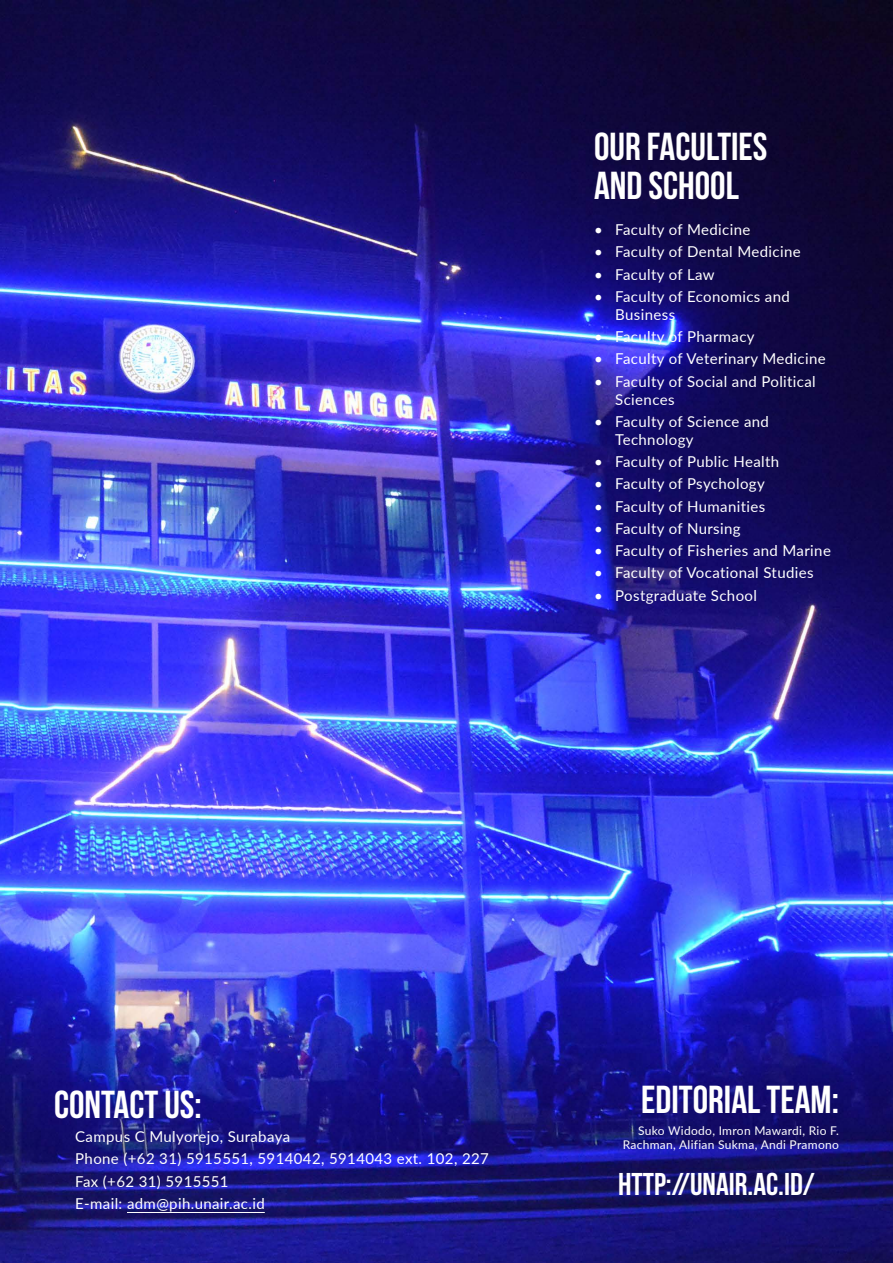
<style>
.page{position:relative;width:893px;height:1263px;background:#fff}
.page>*{position:absolute;margin:0;border:0;box-sizing:border-box;transform-origin:0 0}
.t1{font:700 39px "Bebas Neue";color:#fff}
.t2{font:700 31.5px "Bebas Neue";color:#fff}
.t3{font:15px/18px "Lato";letter-spacing:.025em;color:#fff}
.t4{font:12px/14.4px "Lato";letter-spacing:.025em;color:#fff;text-align:right}
</style>
<div class="page">
<img style="left:0;top:0;width:893px;height:1263px">
<hr style="left:127px;top:1212px;width:138px;height:1px;background:#fff">
<p class="t1" style="left:594px;top:125px;width:175px">OUR FACULTIES</p>
<p class="t1" style="left:594px;top:164px;width:146px">AND SCHOOL</p>
<p class="t3" style="left:594px;top:220px;width:158px">• Faculty of Medicine</p>
<p class="t3" style="left:594px;top:242px;width:208px">• Faculty of Dental Medicine</p>
<p class="t3" style="left:594px;top:264px;width:122px">• Faculty of Law</p>
<p class="t3" style="left:615px;top:287px;width:176px;text-indent:-21px">• Faculty of Economics and<br>Business</p>
<p class="t3" style="left:594px;top:327px;width:162px">• Faculty of Pharmacy</p>
<p class="t3" style="left:594px;top:349px;width:233px">• Faculty of Veterinary Medicine</p>
<p class="t3" style="left:615px;top:371px;width:202px;text-indent:-21px">• Faculty of Social and Political<br>Sciences</p>
<p class="t3" style="left:615px;top:412px;width:155px;text-indent:-21px">• Faculty of Science and<br>Technology</p>
<p class="t3" style="left:594px;top:452px;width:187px">• Faculty of Public Health</p>
<p class="t3" style="left:594px;top:474px;width:172px">• Faculty of Psychology</p>
<p class="t3" style="left:594px;top:496px;width:173px">• Faculty of Humanities</p>
<p class="t3" style="left:594px;top:519px;width:148px">• Faculty of Nursing</p>
<p class="t3" style="left:594px;top:541px;width:238px">• Faculty of Fisheries and Marine</p>
<p class="t3" style="left:594px;top:563px;width:221px">• Faculty of Vocational Studies</p>
<p class="t3" style="left:594px;top:585px;width:164px">• Postgraduate School</p>
<p class="t1" style="left:54px;top:1083px;width:149px">CONTACT US:</p>
<p class="t1" style="left:641px;top:1078px;width:199px">EDITORIAL TEAM:</p>
<p class="t3" style="left:75px;top:1127px;width:216px">Campus C Mulyorejo, Surabaya</p>
<p class="t3" style="left:75px;top:1149px;width:415px">Phone (+62 31) 5915551, 5914042, 5914043 ext. 102, 227</p>
<p class="t3" style="left:75px;top:1172px;width:155px">Fax (+62 31) 5915551</p>
<p class="t3" style="left:75px;top:1194px;width:191px">E-mail: adm@pih.unair.ac.id</p>
<p class="t4" style="left:623px;top:1123px;width:218px">Suko Widodo, Imron Mawardi, Rio F.<br>Rachman, Alifian Sukma, Andi Pramono</p>
<p class="t2" style="left:618px;top:1166px;width:198px">HTTP://UNAIR.AC.ID/</p>
</div>
